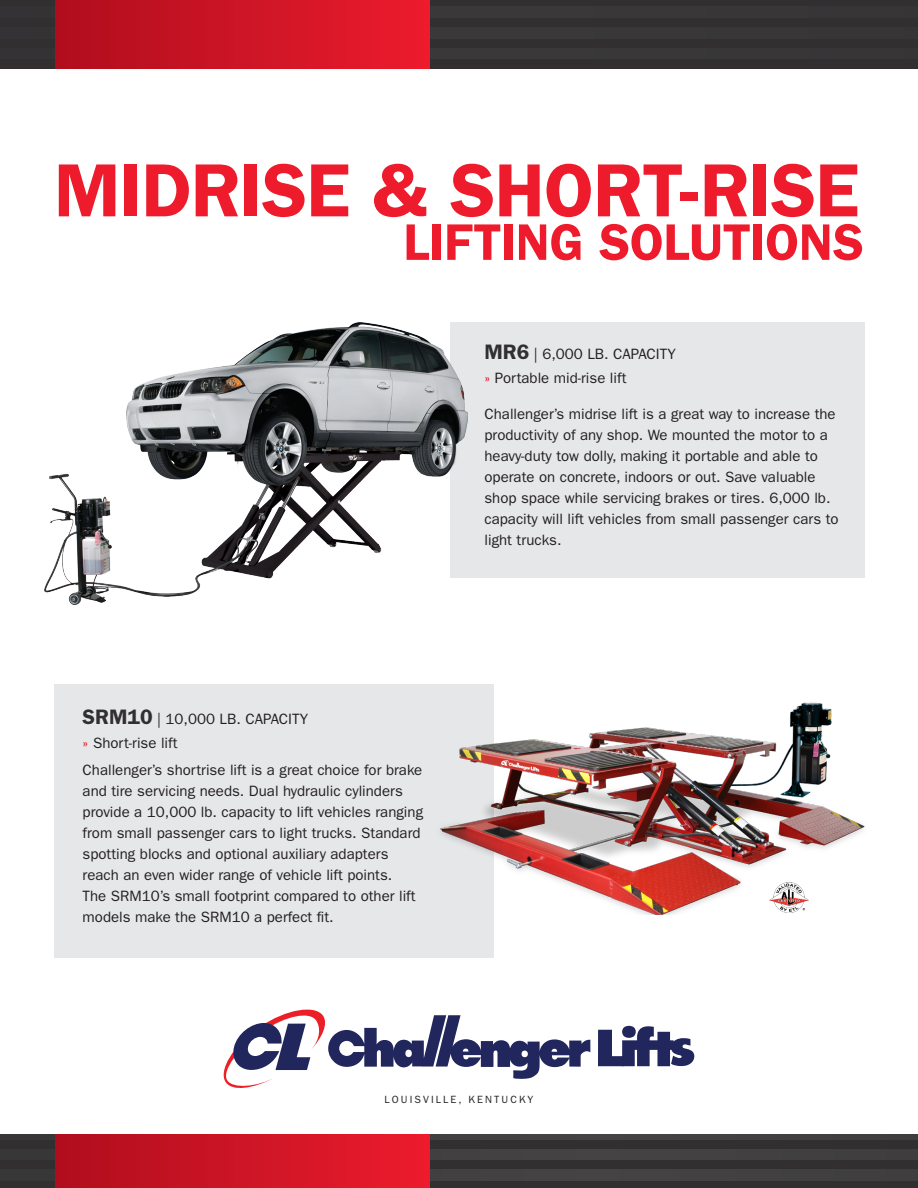
<style>
.page{position:relative;width:918px;height:1188px;background:#312f30}
.page>*{position:absolute;margin:0;border:0;box-sizing:border-box;transform-origin:0 0}
.t1{font:600 75.6px "ITC Franklin Gothic Std";letter-spacing:-.01em;color:#ee1b2c}
.t2{font:600 51.6px "ITC Franklin Gothic Std";letter-spacing:-.005em;color:#ee1b2c}
.t3{font:15px/21px "ITC Franklin Gothic Std";color:#231f20}
.t4{font:10.5px "ITC Franklin Gothic Std";letter-spacing:.2em;color:#231f20}
.s1{font-weight:600;font-size:21px;color:#312f30}
.s2{color:#ee1b2c}
</style>
<div class="page">
<div style="left:0;top:1129px;width:918px;height:11px;background:#424142"></div>
<div style="left:0;top:1149px;width:918px;height:11px;background:#424142"></div>
<div style="left:0;top:1170px;width:918px;height:11px;background:#424142"></div>
<div style="left:0;top:7px;width:918px;height:10px;background:#393738"></div>
<div style="left:0;top:27px;width:918px;height:11px;background:#393738"></div>
<div style="left:0;top:48px;width:918px;height:11px;background:#393738"></div>
<div style="left:56px;top:0;width:374px;height:1188px;background:linear-gradient(to right,#b00e1d,#eb1b2d)"></div>
<div style="left:0;top:69px;width:918px;height:1065px;background:#fff"></div>
<div style="left:54px;top:684px;width:440px;height:273px;background:#e6e7e9"></div>
<div style="left:450px;top:322px;width:415px;height:256px;background:#e6e7e9"></div>
<img style="left:440px;top:702px;width:425px;height:212px">
<img style="left:44px;top:322px;width:424px;height:282px">
<svg style="left:224px;top:1010px;width:470px;height:78px"></svg>
<img style="left:770px;top:882px;width:39px;height:31px">
<p class="t1" style="left:54px;top:146px;width:807px">MIDRISE &amp; SHORT-RISE</p>
<p class="t2" style="left:404px;top:212px;width:462px">LIFTING SOLUTIONS</p>
<p class="t3" style="left:484px;top:344px;width:193px"><span class="s1">MR6</span> | 6,000 LB. CAPACITY</p>
<p class="t3" style="left:484px;top:368px;width:143px"><span class="s2">»</span> Portable mid-rise lift</p>
<p class="t3" style="left:484px;top:403px;width:356px">Challenger’s midrise lift is a great way to increase the productivity of any shop. We mounted the motor to a heavy-duty tow dolly, making it portable and able to operate on concrete, indoors or out. Save valuable shop space while servicing brakes or tires. 6,000 lb. capacity will lift vehicles from small passenger cars to light trucks.</p>
<p class="t3" style="left:83px;top:709px;width:227px"><span class="s1">SRM10</span> | 10,000 LB. CAPACITY</p>
<p class="t3" style="left:83px;top:733px;width:96px"><span class="s2">»</span> Short-rise lift</p>
<p class="t3" style="left:83px;top:760px;width:342px">Challenger’s shortrise lift is a great choice for brake and tire servicing needs. Dual hydraulic cylinders provide a 10,000 lb. capacity to lift vehicles ranging from small passenger cars to light trucks. Standard spotting blocks and optional auxiliary adapters reach an even wider range of vehicle lift points.<br>The SRM10’s small footprint compared to other lift models make the SRM10 a perfect fit.</p>
<p class="t4" style="left:385px;top:1093px;width:150px">LOUISVILLE, KENTUCKY</p>
</div>
